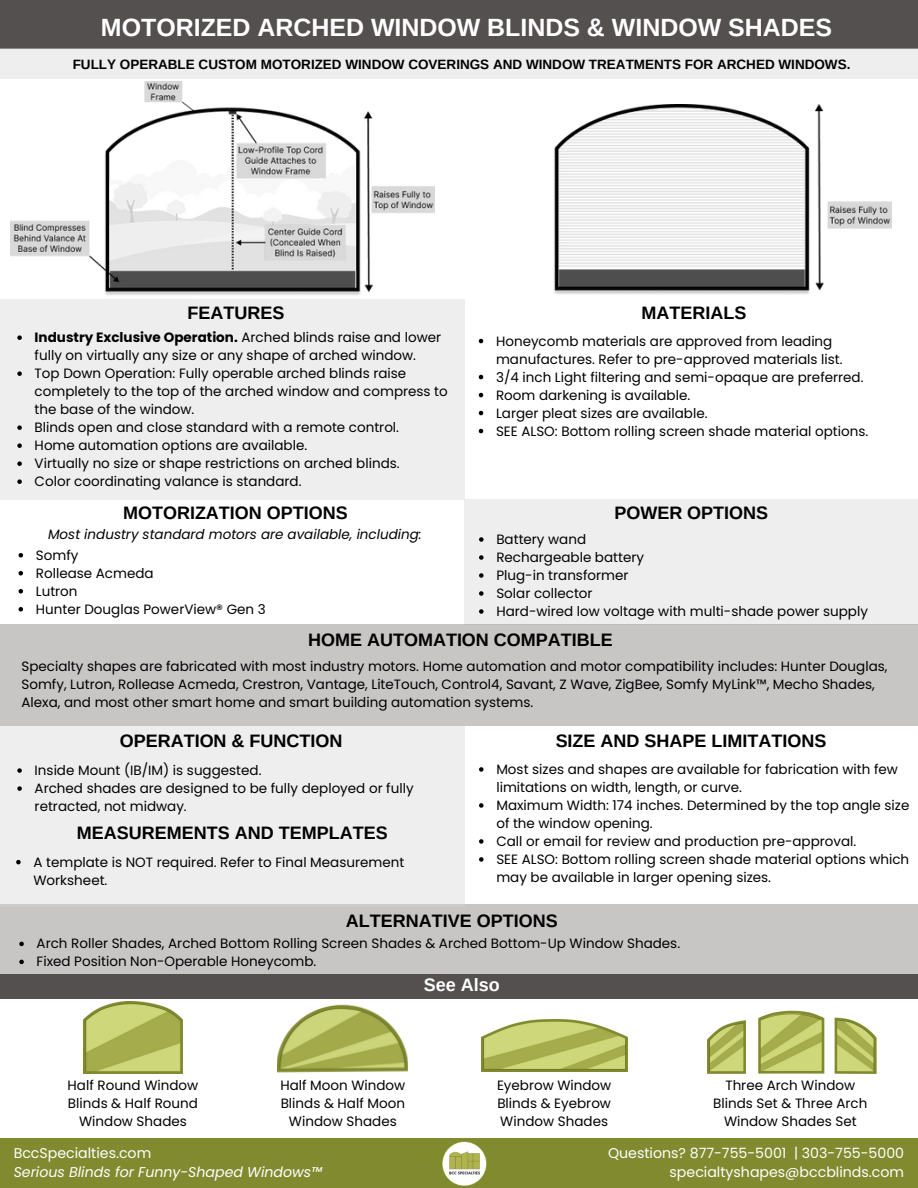
<style>
.page{position:relative;width:918px;height:1188px;background:#fff}
.page>*{position:absolute;margin:0;border:0;box-sizing:border-box;transform-origin:0 0}
.t1{font:700 24.9px "Arimo";color:#fff}
.t2{font:700 18px "Arimo";color:#000}
.t3{font:700 18px "Arimo";color:#fff}
.t4{font:14.1px/19.2px "Poppins";color:#fff;text-align:right}
.t5{font:italic 14.1px/19.2px "Poppins";color:#fff}
.t6{font:13.5px/18px "Poppins";color:#000}
.t7{font:700 13.5px "Arimo";color:#000}
.t8{font:italic 13.5px "Poppins";color:#000}
.s1{font-weight:700}
.s2{font-style:normal}
</style>
<div class="page">
<div style="left:0;top:0;width:918px;height:48px;background:#545050"></div>
<div style="left:0;top:299px;width:465px;height:200px;background:#efeeee"></div>
<div style="left:465px;top:499px;width:453px;height:126px;background:#efeeee"></div>
<div style="left:0;top:625px;width:918px;height:101px;background:#c8c5c5"></div>
<div style="left:0;top:905px;width:918px;height:73px;background:#c8c5c5"></div>
<div style="left:0;top:48px;width:918px;height:31px;background:#efeeee"></div>
<div style="left:0;top:726px;width:464px;height:180px;background:#efeeee"></div>
<div style="left:0;top:975px;width:918px;height:24px;background:#545050"></div>
<div style="left:0;top:1139px;width:918px;height:49px;background:#828a2f"></div>
<svg style="left:442px;top:1141px;width:45px;height:45px"></svg>
<svg style="left:443px;top:1142px;width:43px;height:44px"></svg>
<img style="left:444px;top:1143px;width:41px;height:41px;border-radius:50%">
<img style="left:11px;top:82px;width:424px;height:213px">
<img style="left:554px;top:105px;width:337px;height:189px">
<img style="left:84px;top:1001px;width:99px;height:72px">
<img style="left:482px;top:1019px;width:145px;height:52px">
<img style="left:277px;top:1004px;width:131px;height:69px">
<img style="left:708px;top:1010px;width:169px;height:63px">
<svg style="left:17px;top:335px;width:5px;height:5px"></svg>
<svg style="left:17px;top:371px;width:5px;height:5px"></svg>
<svg style="left:17px;top:425px;width:5px;height:5px"></svg>
<svg style="left:17px;top:443px;width:5px;height:5px"></svg>
<svg style="left:17px;top:461px;width:5px;height:5px"></svg>
<svg style="left:17px;top:479px;width:5px;height:5px"></svg>
<svg style="left:479px;top:339px;width:4px;height:4px"></svg>
<svg style="left:479px;top:375px;width:4px;height:4px"></svg>
<svg style="left:479px;top:393px;width:4px;height:4px"></svg>
<svg style="left:479px;top:411px;width:4px;height:4px"></svg>
<svg style="left:479px;top:429px;width:4px;height:4px"></svg>
<svg style="left:479px;top:537px;width:5px;height:5px"></svg>
<svg style="left:479px;top:555px;width:5px;height:5px"></svg>
<svg style="left:479px;top:573px;width:5px;height:5px"></svg>
<svg style="left:479px;top:591px;width:5px;height:5px"></svg>
<svg style="left:479px;top:609px;width:5px;height:5px"></svg>
<svg style="left:19px;top:553px;width:4px;height:5px"></svg>
<svg style="left:19px;top:571px;width:4px;height:5px"></svg>
<svg style="left:19px;top:589px;width:4px;height:5px"></svg>
<svg style="left:19px;top:607px;width:4px;height:5px"></svg>
<svg style="left:479px;top:767px;width:5px;height:5px"></svg>
<svg style="left:479px;top:803px;width:5px;height:5px"></svg>
<svg style="left:479px;top:839px;width:5px;height:5px"></svg>
<svg style="left:479px;top:857px;width:5px;height:5px"></svg>
<svg style="left:17px;top:768px;width:5px;height:5px"></svg>
<svg style="left:17px;top:786px;width:5px;height:5px"></svg>
<svg style="left:16px;top:860px;width:5px;height:4px"></svg>
<svg style="left:19px;top:942px;width:5px;height:4px"></svg>
<svg style="left:19px;top:960px;width:5px;height:4px"></svg>
<p class="t1" style="left:101px;top:13px;width:733px">MOTORIZED ARCHED WINDOW BLINDS &amp; WINDOW SHADES</p>
<p class="t7" style="left:73px;top:57px;width:779px">FULLY OPERABLE CUSTOM MOTORIZED WINDOW COVERINGS AND WINDOW TREATMENTS FOR ARCHED WINDOWS.</p>
<p class="t2" style="left:188px;top:303px;width:98px">FEATURES</p>
<p class="t6" style="left:35px;top:328px;width:408px"><span class="s1">Industry Exclusive Operation.</span> Arched blinds raise and lower fully on virtually any size or any shape of arched window.</p>
<p class="t6" style="left:35px;top:364px;width:415px">Top Down Operation: Fully operable arched blinds raise completely to the top of the arched window and compress to the base of the window.</p>
<p class="t6" style="left:35px;top:418px;width:366px">Blinds open and close standard with a remote control.</p>
<h2 class="t6" style="left:35px;top:436px;width:274px">Home automation options are available.</h2>
<p class="t6" style="left:35px;top:454px;width:367px">Virtually no size or shape restrictions on arched blinds.</p>
<p class="t6" style="left:35px;top:472px;width:268px">Color coordinating valance is standard.</p>
<p class="t2" style="left:123px;top:503px;width:226px">MOTORIZATION OPTIONS</p>
<p class="t8" style="left:48px;top:525px;width:375px">Most industry standard motors are available, including:</p>
<p class="t6" style="left:36px;top:546px;width:44px">Somfy</p>
<p class="t6" style="left:36px;top:564px;width:119px">Rollease Acmeda</p>
<h2 class="t6" style="left:36px;top:582px;width:43px">Lutron</h2>
<h5 class="t6" style="left:36px;top:600px;width:231px">Hunter Douglas PowerView® Gen 3</h5>
<p class="t2" style="left:642px;top:303px;width:106px">MATERIALS</p>
<p class="t6" style="left:496px;top:332px;width:348px">Honeycomb materials are approved from leading manufactures. Refer to pre-approved materials list.</p>
<p class="t6" style="left:496px;top:368px;width:369px">3/4 inch Light filtering and semi-opaque are preferred.</p>
<h2 class="t6" style="left:496px;top:386px;width:196px">Room darkening is available.</h2>
<p class="t6" style="left:496px;top:404px;width:213px">Larger pleat sizes are available.</p>
<p class="t6" style="left:496px;top:422px;width:374px">SEE ALSO: Bottom rolling screen shade material options.</p>
<p class="t2" style="left:614px;top:503px;width:155px">POWER OPTIONS</p>
<p class="t6" style="left:496px;top:530px;width:91px">Battery wand</p>
<p class="t6" style="left:496px;top:548px;width:149px">Rechargeable battery</p>
<h2 class="t6" style="left:496px;top:566px;width:134px">Plug-in transformer</h2>
<h5 class="t6" style="left:496px;top:584px;width:98px">Solar collector</h5>
<p class="t6" style="left:496px;top:602px;width:373px">Hard-wired low voltage with multi-shade power supply</p>
<h2 class="t2" style="left:308px;top:630px;width:306px">HOME AUTOMATION COMPATIBLE</h2>
<p class="t6" style="left:22px;top:658px;width:868px">Specialty shapes are fabricated with most industry motors. Home automation and motor compatibility includes: Hunter Douglas,<br>Somfy, Lutron, Rollease Acmeda, Crestron, Vantage, LiteTouch, Control4, Savant, Z Wave, ZigBee, Somfy MyLink™, Mecho Shades,<br>Alexa, and most other smart home and smart building automation systems.</p>
<p class="t2" style="left:556px;top:730px;width:272px">SIZE AND SHAPE LIMITATIONS</p>
<h2 class="t6" style="left:496px;top:760px;width:403px">Most sizes and shapes are available for fabrication with few limitations on width, length, or curve.</h2>
<p class="t6" style="left:496px;top:796px;width:415px">Maximum Width: 174 inches. Determined by the top angle size of the window opening.</p>
<h2 class="t6" style="left:496px;top:832px;width:362px">Call or email for review and production pre-approval.</h2>
<p class="t6" style="left:496px;top:850px;width:414px">SEE ALSO: Bottom rolling screen shade material options which may be available in larger opening sizes.</p>
<p class="t2" style="left:120px;top:730px;width:224px">OPERATION &amp; FUNCTION</p>
<h2 class="t6" style="left:35px;top:761px;width:228px">Inside Mount (IB/IM) is suggested.</h2>
<p class="t6" style="left:35px;top:779px;width:380px">Arched shades are designed to be fully deployed or fully retracted, not midway.</p>
<p class="t2" style="left:77px;top:823px;width:312px">MEASUREMENTS AND TEMPLATES</p>
<p class="t6" style="left:33px;top:853px;width:372px">A template is NOT required. Refer to Final Measurement<br>Worksheet.</p>
<h5 class="t2" style="left:346px;top:911px;width:213px">ALTERNATIVE OPTIONS</h5>
<h5 class="t6" style="left:37px;top:935px;width:645px">Arch Roller Shades, Arched Bottom Rolling Screen Shades &amp; Arched Bottom-Up Window Shades.</h5>
<h5 class="t6" style="left:37px;top:953px;width:281px">Fixed Position Non-Operable Honeycomb.</h5>
<h5 class="t3" style="left:424px;top:975px;width:77px">See Also</h5>
<h5 class="t6" style="left:68px;top:1076px;width:132px;text-align:center">Half Round Window<br>Blinds &amp; Half Round<br>Window Shades</h5>
<p class="t6" style="left:280px;top:1076px;width:126px;text-align:center">Half Moon Window<br>Blinds &amp; Half Moon<br>Window Shades</p>
<h5 class="t6" style="left:497px;top:1077px;width:116px;text-align:justify">Eyebrow Window Blinds &amp; Eyebrow Window Shades</h5>
<p class="t6" style="left:713px;top:1076px;width:156px;text-align:center">Three Arch Window<br>Blinds Set &amp; Three Arch<br>Window Shades Set</p>
<h3 class="t5" style="left:14px;top:1144px;width:310px"><span class="s2">BccSpecialties.com<br></span>Serious Blinds for Funny-Shaped Windows™</h3>
<p class="t4" style="left:608px;top:1144px;width:298px">Questions? 877-755-5001 | 303-755-5000 specialtyshapes@bccblinds.com</p>
</div>
